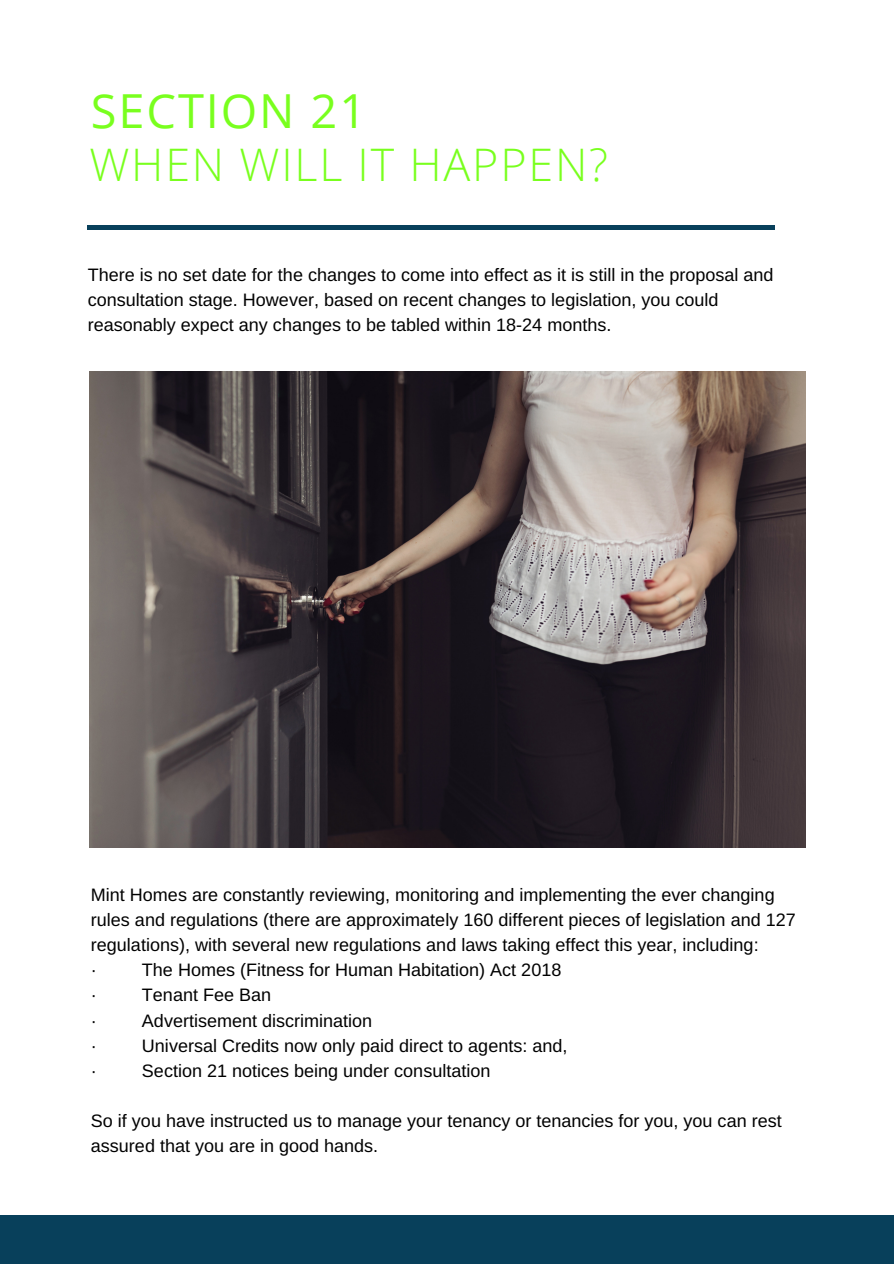
<style>
.page{position:relative;width:894px;height:1264px;background:#fff}
.page>*{position:absolute;margin:0;border:0;box-sizing:border-box;transform-origin:0 0}
.t1{font:46.95px "Open Sans";letter-spacing:.04em;color:#79ff1e}
.t2{font:300 44.85px "Open Sans";letter-spacing:.04em;color:#79ff1e}
.t3{font:18px/25px "Arimo";color:#000}
</style>
<div class="page">
<div style="left:88px;top:225px;width:687px;height:5px;background:#08405b"></div>
<div style="left:0;top:1215px;width:893px;height:48px;background:#08405b"></div>
<img style="left:89px;top:372px;width:715px;height:475px">
<h1 class="t1" style="left:91px;top:77px;width:276px">SECTION 21</h1>
<h2 class="t2" style="left:89px;top:133px;width:520px">WHEN WILL IT HAPPEN?</h2>
<p class="t3" style="left:88px;top:262px;width:687px">There is no set date for the changes to come into effect as it is still in the proposal and consultation stage. However, based on recent changes to legislation, you could reasonably expect any changes to be tabled within 18-24 months.</p>
<p class="t3" style="left:91px;top:882px;width:706px">Mint Homes are constantly reviewing, monitoring and implementing the ever changing rules and regulations (there are approximately 160 different pieces of legislation and 127 regulations), with several new regulations and laws taking effect this year, including:<br>·</p>
<p class="t3" style="left:142px;top:957px;width:421px">The Homes (Fitness for Human Habitation) Act 2018</p>
<p class="t3" style="left:91px;top:982px;width:7px">·</p>
<p class="t3" style="left:142px;top:982px;width:131px">Tenant Fee Ban</p>
<p class="t3" style="left:91px;top:1007px;width:7px">·</p>
<p class="t3" style="left:142px;top:1007px;width:232px">Advertisement discrimination</p>
<p class="t3" style="left:91px;top:1032px;width:7px">·</p>
<p class="t3" style="left:142px;top:1032px;width:427px">Universal Credits now only paid direct to agents: and,</p>
<p class="t3" style="left:91px;top:1058px;width:7px">·</p>
<p class="t3" style="left:142px;top:1058px;width:350px">Section 21 notices being under consultation</p>
<p class="t3" style="left:91px;top:1108px;width:692px">So if you have instructed us to manage your tenancy or tenancies for you, you can rest assured that you are in good hands.</p>
</div>
